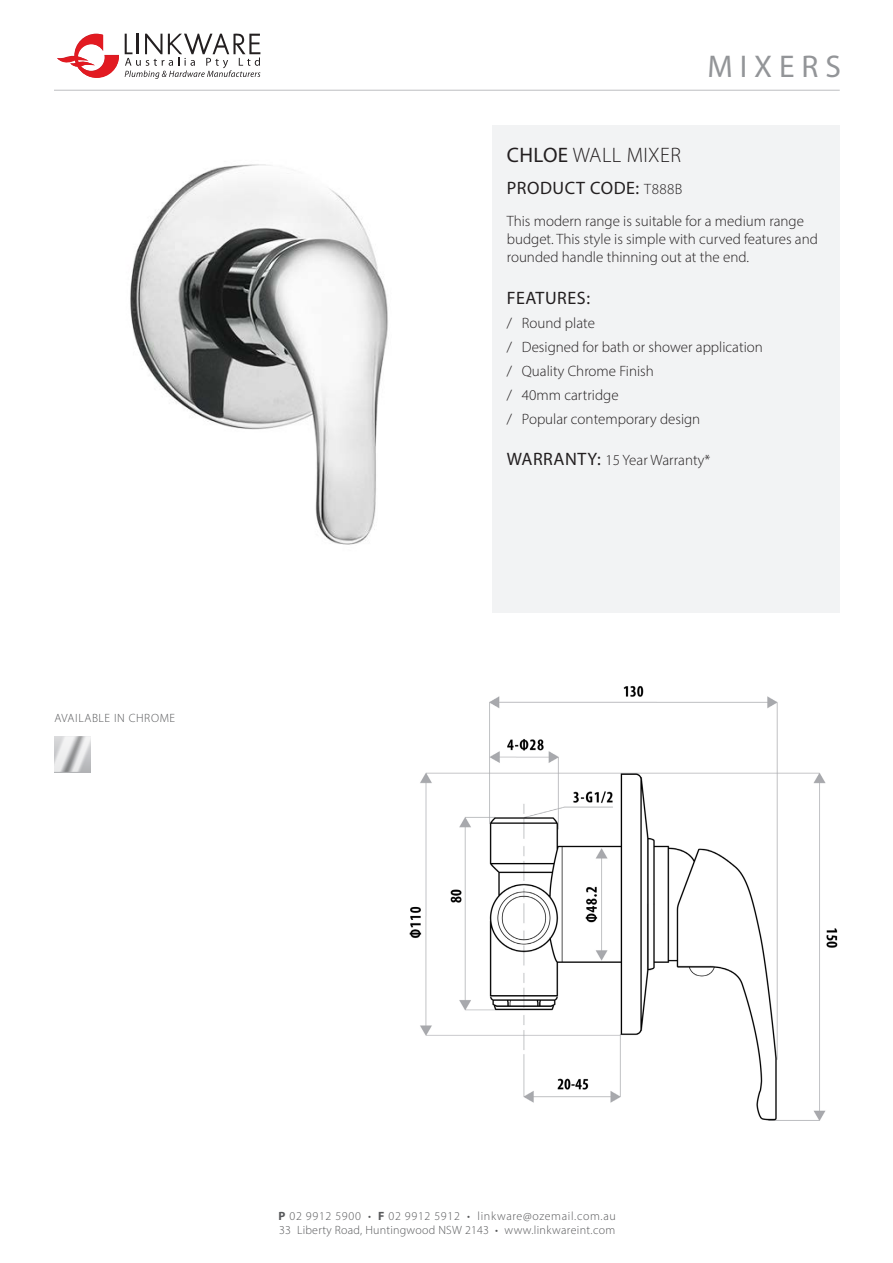
<style>
.page{position:relative;width:893px;height:1263px;background:#fff}
.page>*{position:absolute;margin:0;border:0;box-sizing:border-box;transform-origin:0 0}
.t1{font:31.5px "Myriad Pro";letter-spacing:.22em;color:#939598}
.t2{font:300 21px "Myriad Pro";letter-spacing:.02em;color:#231f20}
.t3{font:18px "Myriad Pro";letter-spacing:.03em;color:#231f20}
.t4{font:300 15px/18px "Myriad Pro";color:#231f20}
.t5{font:300 12px "Myriad Pro";letter-spacing:.05em;color:#57585a}
.t6{font:300 12px "Myriad Pro";letter-spacing:.02em;color:#57585a}
.s1{font-weight:400}
.s2{font-weight:300;font-size:15px}
.s3{font-weight:400;font-size:18px}
.s4{font-weight:700}
</style>
<div class="page">
<hr style="left:54px;top:90px;width:786px;height:1px;background:#bcbdc0">
<svg style="left:57px;top:34px;width:62px;height:44px"></svg>
<svg style="left:125px;top:34px;width:135px;height:45px"></svg>
<div style="left:493px;top:126px;width:347px;height:487px;background:#f2f3f4"></div>
<img style="left:409px;top:686px;width:429px;height:434px">
<svg style="left:54px;top:736px;width:37px;height:36px"></svg>
<img style="left:130px;top:164px;width:258px;height:381px">
<p class="t5" style="left:55px;top:711px;width:122px">AVAILABLE IN CHROME</p>
<p class="t1" style="left:707px;top:47px;width:135px">MIXERS</p>
<p class="t2" style="left:507px;top:142px;width:176px"><span class="s1">CHLOE</span> WALL MIXER</p>
<p class="t3" style="left:507px;top:176px;width:177px">PRODUCT CODE: <span class="s2">T888B</span></p>
<p class="t4" style="left:507px;top:212px;width:313px">This modern range is suitable for a medium range budget. This style is simple with curved features and rounded handle thinning out at the end.</p>
<p class="t3" style="left:507px;top:287px;width:85px">FEATURES:</p>
<p class="t4" style="left:507px;top:314px;width:90px">/ Round plate</p>
<p class="t4" style="left:507px;top:338px;width:258px">/ Designed for bath or shower application</p>
<p class="t4" style="left:507px;top:362px;width:149px">/ Quality Chrome Finish</p>
<p class="t4" style="left:507px;top:386px;width:113px">/ 40mm cartridge</p>
<p class="t4" style="left:507px;top:410px;width:195px">/ Popular contemporary design</p>
<p class="t4" style="left:507px;top:451px;width:205px"><span class="s3">WARRANTY:</span> 15 Year Warranty*</p>
<p class="t5" style="left:279px;top:1209px;width:339px"><span class="s4">P</span> 02 9912 5900 • <span class="s4">F</span> 02 9912 5912 • linkware@ozemail.com.au</p>
<p class="t6" style="left:279px;top:1223px;width:338px">33 Liberty Road, Huntingwood NSW 2143 • www.linkwareint.com</p>
</div>
